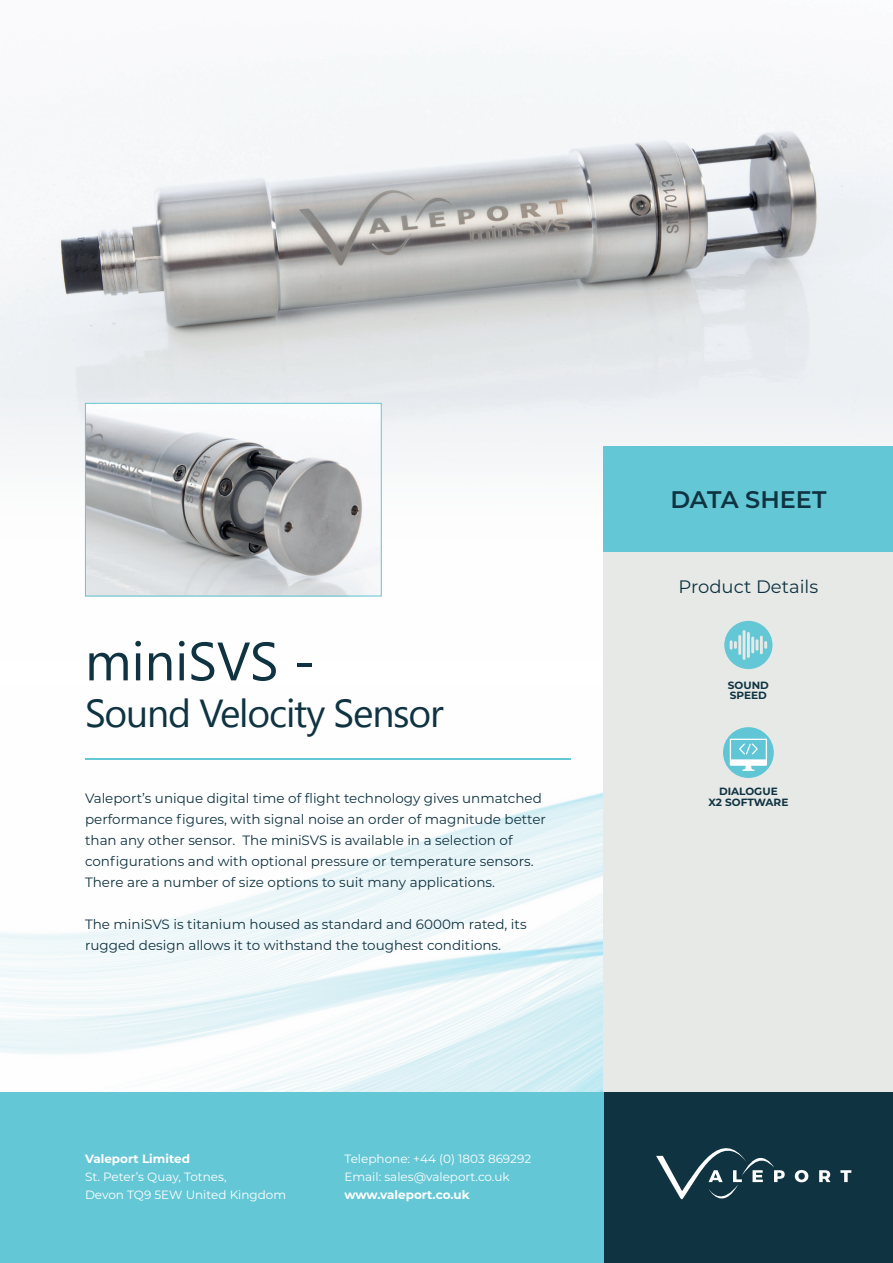
<style>
.page{position:relative;width:893px;height:1263px;background:#fff}
.page>*{position:absolute;margin:0;border:0;box-sizing:border-box;transform-origin:0 0}
.t1{font:54px "Segoe UI";color:#0f3341}
.t2{font:39px "Segoe UI";letter-spacing:-.03em;color:#0f3341}
.t3{font:600 24px "Montserrat";color:#0f3341}
.t4{font:18px "Montserrat";color:#0f3341}
.t5{font:13.5px/21px "Montserrat";color:#0f3341}
.t6{font:12px/18px "Montserrat";color:#fff}
.t7{font:700 12px "Montserrat";color:#fff}
.t8{font:700 10.5px/10.5px "Montserrat";color:#0f3341;text-align:center}
</style>
<div class="page">
<img style="left:0;top:686px;width:604px;height:407px">
<img style="left:0;top:46px;width:893px;height:400px">
<div style="left:604px;top:446px;width:289px;height:107px;background:#64c7d5"></div>
<div style="left:604px;top:553px;width:289px;height:540px;background:#e7e9e7"></div>
<div style="left:604px;top:1093px;width:289px;height:170px;background:#0f3341"></div>
<div style="left:0;top:1093px;width:604px;height:170px;background:#64c7d5"></div>
<svg style="left:795px;top:1170px;width:13px;height:12px"></svg>
<svg style="left:819px;top:1170px;width:11px;height:12px"></svg>
<svg style="left:840px;top:1170px;width:11px;height:12px"></svg>
<svg style="left:656px;top:1148px;width:129px;height:52px"></svg>
<svg style="left:724px;top:621px;width:49px;height:48px"></svg>
<hr style="left:85px;top:758px;width:485px;height:1px;background:#64c7d5">
<img style="left:87px;top:405px;width:293px;height:189px">
<div style="left:85px;top:403px;width:297px;height:193px;border:1px solid #64c7d5"></div>
<div style="left:723px;top:727px;width:51px;height:51px;background:#60c6d5;border-radius:50%"></div>
<svg style="left:730px;top:739px;width:37px;height:32px"></svg>
<h1 class="t1" style="left:85px;top:624px;width:231px">miniSVS -</h1>
<h2 class="t2" style="left:85px;top:686px;width:360px">Sound Velocity Sensor</h2>
<p class="t5" style="left:85px;top:787px;width:462px">Valeport’s unique digital time of flight technology gives unmatched performance figures, with signal noise an order of magnitude better than any other sensor. The miniSVS is available in a selection of configurations and with optional pressure or temperature sensors.<br>There are a number of size options to suit many applications.</p>
<p class="t5" style="left:85px;top:913px;width:443px">The miniSVS is titanium housed as standard and 6000m rated, its rugged design allows it to withstand the toughest conditions.</p>
<p class="t7" style="left:85px;top:1150px;width:106px">Valeport Limited</p>
<p class="t6" style="left:85px;top:1167px;width:203px">St. Peter’s Quay, Totnes,<br>Devon TQ9 5EW United Kingdom</p>
<p class="t6" style="left:344px;top:1149px;width:188px">Telephone: +44 (0) 1803 869292<br>Email: sales@valeport.co.uk</p>
<p class="t7" style="left:344px;top:1186px;width:127px">www.valeport.co.uk</p>
<h3 class="t3" style="left:670px;top:483px;width:158px">DATA SHEET</h3>
<h3 class="t4" style="left:679px;top:575px;width:141px">Product Details</h3>
<p class="t8" style="left:728px;top:679px;width:42px">SOUND</p>
<p class="t8" style="left:730px;top:690px;width:39px">SPEED</p>
<p class="t8" style="left:708px;top:786px;width:81px">DIALOGUE<br>X2 SOFTWARE</p>
</div>
